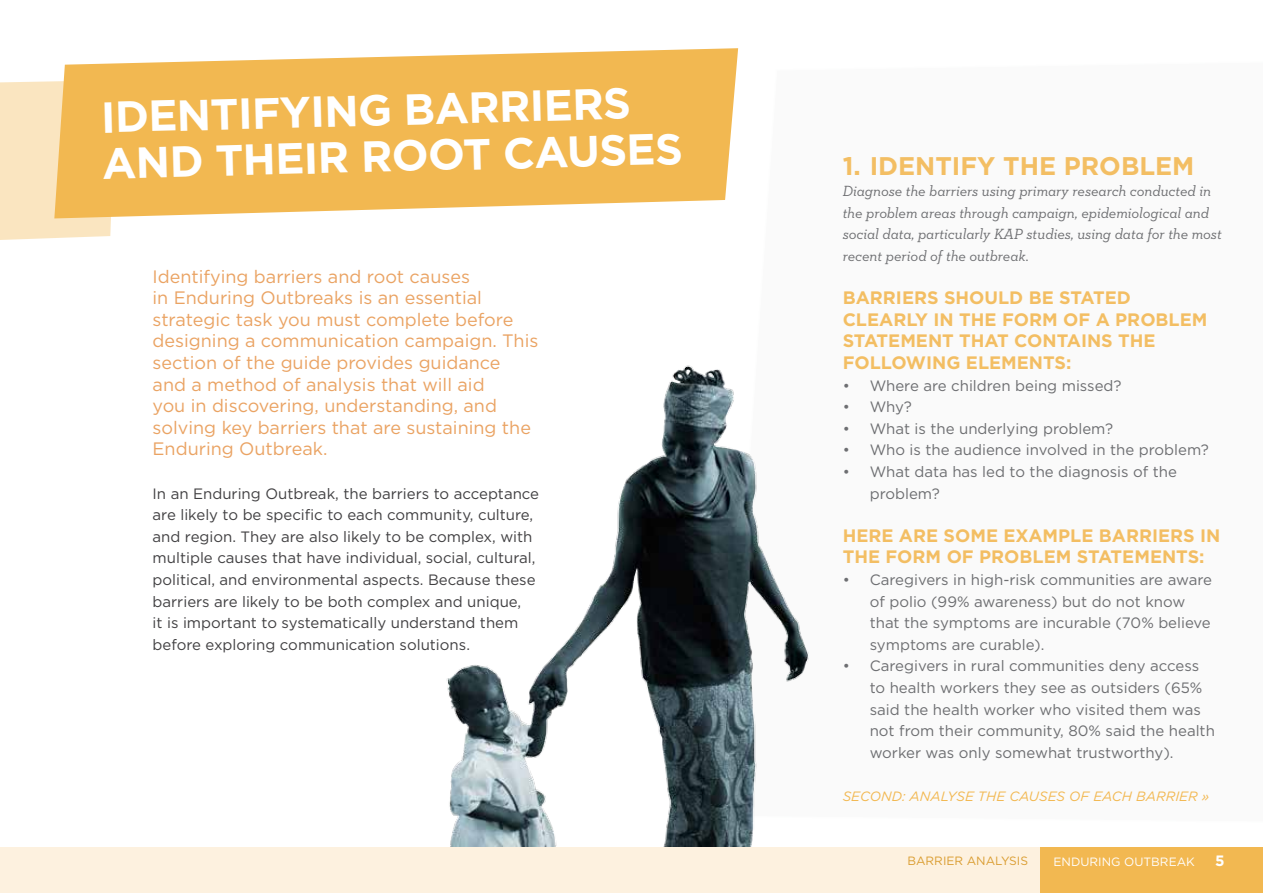
<style>
.page{position:relative;width:1263px;height:893px;background:#fff}
.page>*{position:absolute;margin:0;border:0;box-sizing:border-box;transform-origin:0 0}
.t1{font:700 43.5px/46px "Gotham";color:#fff}
.t2{font:700 25.5px "Gotham";color:#f3be63}
.t3{font:18px/21.6px "Gotham";color:#eaa363}
.t4{font:700 18px/21.6px "Gotham";color:#f3be63}
.t5{font:15px/21.6px "Gotham";color:#6d6e71}
.t6{font:15px/21.6px "Gotham";color:#414042}
.t7{font:italic 15px/21.6px "Neutraface Slab Text";color:#6d6e71}
.t8{font:700 15px "Gotham";color:#fff}
.t9{font:italic 13.5px "Gotham";color:#f2b851}
.t10{font:12px "Gotham";color:#fff}
.t11{font:12px "Gotham";color:#da9d31}
</style>
<div class="page">
<img style="left:332px;top:365px;width:499px;height:483px">
<div style="left:0;top:81px;width:111px;height:159px;background:#fae5c0"></div>
<svg style="left:54px;top:48px;width:684px;height:170px;fill:#f2b851"></svg>
<div style="left:0;top:848px;width:1263px;height:45px;background:#fdf1df"></div>
<div style="left:1041px;top:848px;width:222px;height:45px;background:#f2b851"></div>
<h1 class="t1" style="left:101px;top:92px;width:583px;rotate:-1deg">IDENTIFYING BARRIERS<br>AND THEIR ROOT CAUSES</h1>
<p class="t3" style="left:153px;top:265px;width:387px">Identifying barriers and root causes<br>in Enduring Outbreaks is an essential strategic task you must complete before designing a communication campaign. This section of the guide provides guidance and a method of analysis that will aid<br>you in discovering, understanding, and solving key barriers that are sustaining the Enduring Outbreak.</p>
<p class="t6" style="left:153px;top:482px;width:388px">In an Enduring Outbreak, the barriers to acceptance are likely to be specific to each community, culture, and region. They are also likely to be complex, with multiple causes that have individual, social, cultural, political, and environmental aspects. Because these barriers are likely to be both complex and unique,<br>it is important to systematically understand them before exploring communication solutions.</p>
<h2 class="t2" style="left:843px;top:149px;width:353px">1. IDENTIFY THE PROBLEM</h2>
<p class="t7" style="left:843px;top:180px;width:381px">Diagnose the barriers using primary research conducted in the problem areas through campaign, epidemiological and social data, particularly KAP studies, using data for the most</p>
<p class="t7" style="left:843px;top:245px;width:188px">recent period of the outbreak.</p>
<p class="t4" style="left:843px;top:287px;width:366px">BARRIERS SHOULD BE STATED<br>CLEARLY IN THE FORM OF A PROBLEM<br>STATEMENT THAT CONTAINS THE<br>FOLLOWING ELEMENTS:</p>
<p class="t5" style="left:843px;top:374px;width:280px">• Where are children being missed?</p>
<p class="t5" style="left:843px;top:396px;width:71px">• Why?</p>
<p class="t5" style="left:843px;top:417px;width:272px">• What is the underlying problem?</p>
<p class="t5" style="left:843px;top:439px;width:368px">• Who is the audience involved in the problem?</p>
<p class="t5" style="left:870px;top:461px;width:309px;text-indent:-27px">• What data has led to the diagnosis of the problem?</p>
<p class="t4" style="left:843px;top:525px;width:379px">HERE ARE SOME EXAMPLE BARRIERS IN<br>THE FORM OF PROBLEM STATEMENTS:</p>
<p class="t5" style="left:870px;top:569px;width:344px;text-indent:-27px">• Caregivers in high-risk communities are aware of polio (99% awareness) but do not know that the symptoms are incurable (70% believe symptoms are curable).</p>
<p class="t5" style="left:870px;top:655px;width:347px;text-indent:-27px">• Caregivers in rural communities deny access to health workers they see as outsiders (65% said the health worker who visited them was not from their community, 80% said the health worker was only somewhat trustworthy).</p>
<p class="t9" style="left:843px;top:788px;width:368px">SECOND: ANALYSE THE CAUSES OF EACH BARRIER »</p>
<p class="t11" style="left:907px;top:853px;width:122px">BARRIER ANALYSIS</p>
<p class="t10" style="left:1053px;top:854px;width:143px">ENDURING OUTBREAK</p>
<p class="t8" style="left:1215px;top:851px;width:11px">5</p>
</div>
